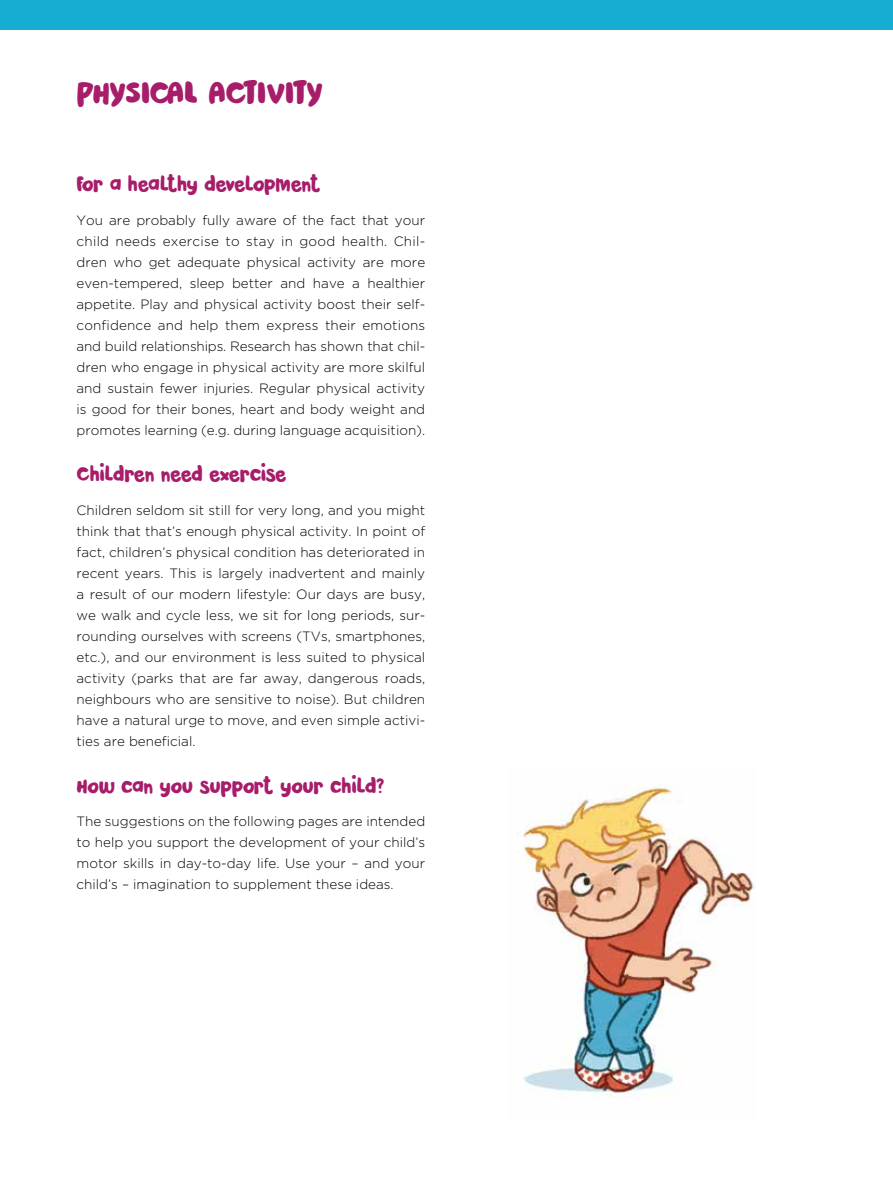
<style>
.page{position:relative;width:893px;height:1191px;background:#fff}
.page>*{position:absolute;margin:0;border:0;box-sizing:border-box;transform-origin:0 0}
.t1{font:33px "Pardesi";letter-spacing:-.035em;color:#a71d6a}
.t2{font:21px "Pardesi";letter-spacing:-.03em;color:#a71d6a}
.t3{font:300 13.5px/21px "Gotham";color:#000;text-align:justify}
</style>
<div class="page">
<div style="left:0;top:0;width:893px;height:30px;background:#17acd2"></div>
<img style="left:523px;top:785px;width:232px;height:312px">
<h1 class="t1" style="left:77px;top:68px;width:248px">PHYSICAL ACTIVITY</h1>
<h2 class="t2" style="left:77px;top:168px;width:246px">For a healthy development</h2>
<p class="t3" style="left:77px;top:209px;width:350px">You are probably fully aware of the fact that your child needs exercise to stay in good health. Chil&shy;dren who get adequate physical activity are more even-tempered, sleep better and have a healthier appetite. Play and physical activity boost their self&shy;confidence and help them express their emotions and build relationships. Research has shown that chil&shy;dren who engage in physical activity are more skilful and sustain fewer injuries. Regular physical activity is good for their bones, heart and body weight and promotes learning (e.g. during language acquisition).</p>
<h2 class="t2" style="left:77px;top:458px;width:212px">Children need exercise</h2>
<p class="t3" style="left:77px;top:499px;width:350px">Children seldom sit still for very long, and you might think that that’s enough physical activity. In point of fact, children’s physical condition has deteriorated in recent years. This is largely inadvertent and mainly a result of our modern lifestyle: Our days are busy, we walk and cycle less, we sit for long periods, sur&shy;rounding ourselves with screens (TVs, smartphones, etc.), and our environment is less suited to physical activity (parks that are far away, dangerous roads, neighbours who are sensitive to noise). But children have a natural urge to move, and even simple activi&shy;ties are beneficial.</p>
<h2 class="t2" style="left:77px;top:770px;width:310px">How can you support your child?</h2>
<p class="t3" style="left:77px;top:811px;width:350px">The suggestions on the following pages are intended to help you support the development of your child’s motor skills in day-to-day life. Use your – and your child’s – imagination to supplement these ideas.</p>
</div>
